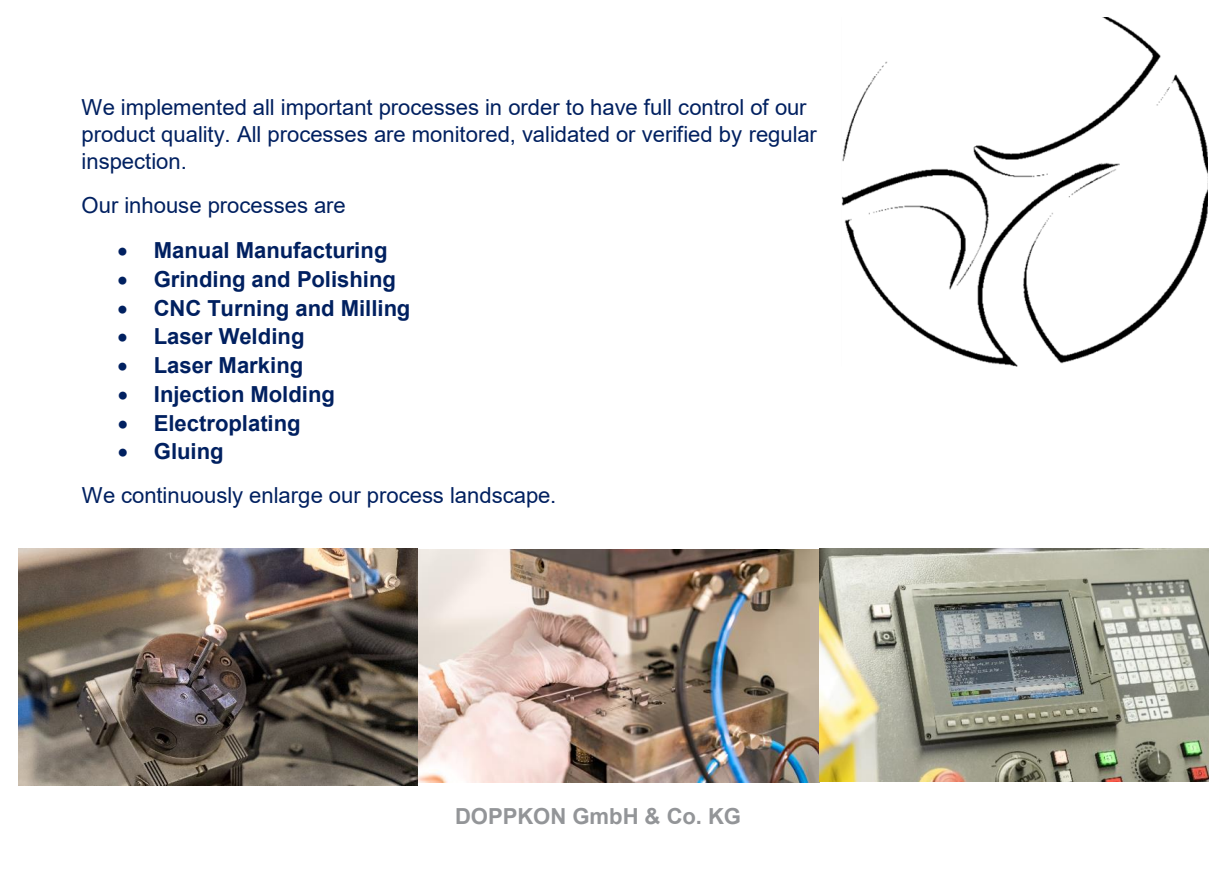
<style>
.page{position:relative;width:1225px;height:874px;background:#fff}
.page>*{position:absolute;margin:0;border:0;box-sizing:border-box;transform-origin:0 0}
.t1{font:22px/27.2px "Arial";color:#002060}
.t2{font:700 22px "Arial";color:#002060}
.t3{font:700 22px "Arial";letter-spacing:-.005em;color:#939598}
.s1{font-weight:700}
</style>
<div class="page">
<img style="left:418px;top:548px;width:790px;height:234px">
<img style="left:842px;top:17px;width:365px;height:349px">
<img style="left:18px;top:548px;width:400px;height:237px">
<p class="t1" style="left:82px;top:93px;width:737px">We implemented all important processes in order to have full control of our product quality. All processes are monitored, validated or verified by regular inspection.</p>
<p class="t1" style="left:82px;top:191px;width:266px">Our inhouse processes are</p>
<p class="t2" style="left:118px;top:234px;width:271px">• Manual Manufacturing</p>
<p class="t2" style="left:118px;top:263px;width:280px">• Grinding and Polishing</p>
<p class="t2" style="left:118px;top:292px;width:294px">• CNC Turning and Milling</p>
<p class="t2" style="left:118px;top:321px;width:188px">• Laser Welding</p>
<p class="t2" style="left:118px;top:349px;width:187px">• Laser Marking</p>
<p class="t2" style="left:118px;top:378px;width:219px">• Injection Molding</p>
<p class="t2" style="left:118px;top:407px;width:184px">• Electroplating</p>
<p class="t1" style="left:82px;top:429px;width:476px;line-height:43.2px;text-indent:36px">• <span class="s1">Gluing<br></span>We continuously enlarge our process landscape.</p>
<p class="t3" style="left:455px;top:799px;width:287px">DOPPKON GmbH &amp; Co. KG</p>
</div>
